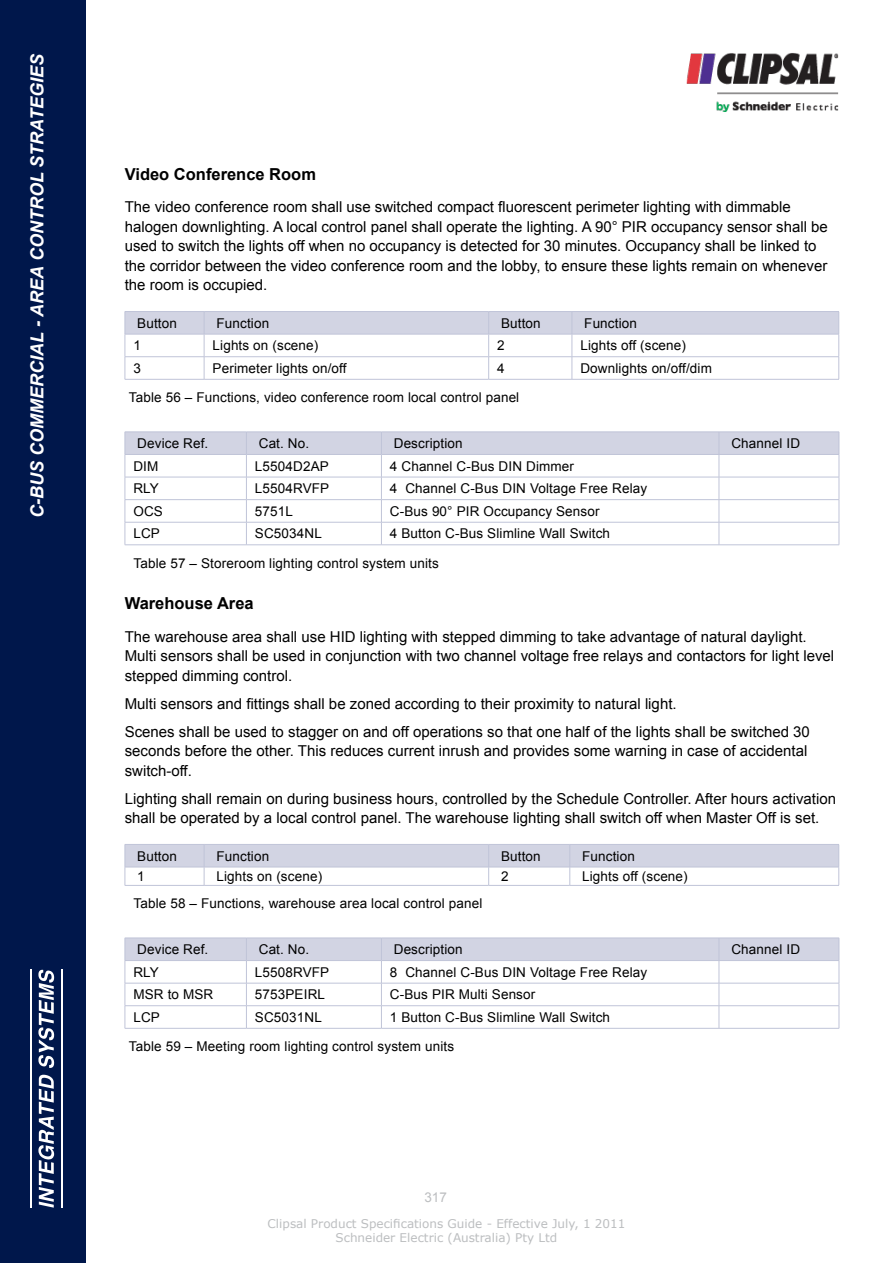
<style>
.page{position:relative;width:893px;height:1263px;background:#fff}
.page>*{position:absolute;margin:0;border:0;box-sizing:border-box;transform-origin:0 0}
.t1{font:italic 700 18px "Arial";letter-spacing:-.005em;color:#fff}
.t2{font:700 16.5px "Arial";color:#000}
.t3{font:15px/19.5px "Arial";color:#000}
.t4{font:13.5px/29.1px "Arial";letter-spacing:.01em;color:#000}
.t5{font:13.5px "Arial";color:#bcbec0}
.t6{font:12px/14.4px "Verdana";color:#bcbec0;text-align:center}
</style>
<div class="page">
<hr style="left:125px;top:311px;width:79px;height:1px;background:#c0c4d8">
<hr style="left:204px;top:311px;width:285px;height:1px;background:#c0c4d8">
<hr style="left:489px;top:311px;width:83px;height:1px;background:#c0c4d8">
<hr style="left:572px;top:311px;width:267px;height:1px;background:#c0c4d8">
<svg style="left:125px;top:312px;width:714px;height:67px"></svg>
<hr style="left:125px;top:379px;width:79px;height:1px;background:#c0c4d8">
<hr style="left:204px;top:379px;width:285px;height:1px;background:#c0c4d8">
<hr style="left:489px;top:379px;width:83px;height:1px;background:#c0c4d8">
<hr style="left:572px;top:379px;width:267px;height:1px;background:#c0c4d8">
<svg style="left:125px;top:432px;width:715px;height:113px"></svg>
<hr style="left:125px;top:544px;width:121px;height:1px;background:#c0c4d8">
<hr style="left:246px;top:544px;width:135px;height:1px;background:#c0c4d8">
<hr style="left:381px;top:544px;width:338px;height:1px;background:#c0c4d8">
<hr style="left:719px;top:544px;width:120px;height:1px;background:#c0c4d8">
<hr style="left:125px;top:885px;width:79px;height:1px;background:#c0c4d8">
<hr style="left:204px;top:885px;width:285px;height:1px;background:#c0c4d8">
<hr style="left:489px;top:885px;width:81px;height:1px;background:#c0c4d8">
<hr style="left:570px;top:885px;width:269px;height:1px;background:#c0c4d8">
<svg style="left:125px;top:844px;width:714px;height:41px"></svg>
<hr style="left:125px;top:867px;width:79px;height:1px;background:#c0c4d8">
<hr style="left:204px;top:867px;width:285px;height:1px;background:#c0c4d8">
<hr style="left:489px;top:867px;width:81px;height:1px;background:#c0c4d8">
<hr style="left:570px;top:867px;width:269px;height:1px;background:#c0c4d8">
<svg style="left:125px;top:938px;width:715px;height:90px"></svg>
<hr style="left:125px;top:1028px;width:121px;height:1px;background:#c0c4d8">
<hr style="left:246px;top:1028px;width:135px;height:1px;background:#c0c4d8">
<hr style="left:381px;top:1028px;width:338px;height:1px;background:#c0c4d8">
<hr style="left:719px;top:1028px;width:120px;height:1px;background:#c0c4d8">
<img style="left:686px;top:53px;width:153px;height:59px">
<div style="left:0;top:0;width:85px;height:1263px;background:#00174b"></div>
<svg style="left:38px;top:1075px;width:16px;height:133px"></svg>
<svg style="left:38px;top:970px;width:16px;height:98px"></svg>
<hr style="left:30px;top:970px;width:2px;height:238px;background:#fff">
<hr style="left:61px;top:970px;width:2px;height:238px;background:#fff">
<p class="t1" style="left:25px;top:518px;width:465px;rotate:-90deg">c-bus commercial - Area Control Strategies</p>
<p class="t2" style="left:125px;top:163px;width:193px">Video Conference Room</p>
<p class="t3" style="left:125px;top:197px;width:705px">The video conference room shall use switched compact fluorescent perimeter lighting with dimmable halogen downlighting. A local control panel shall operate the lighting. A 90° PIR occupancy sensor shall be used to switch the lights off when no occupancy is detected for 30 minutes. Occupancy shall be linked to the corridor between the video conference room and the lobby, to ensure these lights remain on whenever the room is occupied.</p>
<p class="t4" style="left:137px;top:309px;width:41px">Button</p>
<p class="t4" style="left:216px;top:309px;width:54px">Function</p>
<p class="t4" style="left:501px;top:309px;width:41px">Button</p>
<p class="t4" style="left:584px;top:309px;width:54px">Function</p>
<p class="t4" style="left:133px;top:331px;width:9px">1</p>
<p class="t4" style="left:213px;top:331px;width:107px">Lights on (scene)</p>
<p class="t4" style="left:497px;top:331px;width:9px">2</p>
<p class="t4" style="left:580px;top:331px;width:107px">Lights off (scene)</p>
<p class="t4" style="left:133px;top:354px;width:9px">3</p>
<p class="t4" style="left:213px;top:354px;width:136px">Perimeter lights on/off</p>
<p class="t4" style="left:497px;top:354px;width:9px">4</p>
<p class="t4" style="left:580px;top:354px;width:133px">Downlights on/off/dim</p>
<p class="t4" style="left:129px;top:383px;width:392px">Table 56 – Functions, video conference room local control panel</p>
<p class="t4" style="left:137px;top:429px;width:73px">Device Ref.</p>
<p class="t4" style="left:259px;top:429px;width:52px">Cat. No.</p>
<p class="t4" style="left:394px;top:429px;width:70px">Description</p>
<p class="t4" style="left:731px;top:429px;width:70px">Channel ID</p>
<p class="t4" style="left:133px;top:451px;width:27px">DIM</p>
<p class="t4" style="left:255px;top:451px;width:75px">L5504D2AP</p>
<p class="t4" style="left:390px;top:451px;width:186px">4 Channel C-Bus DIN Dimmer</p>
<p class="t4" style="left:133px;top:474px;width:27px">RLY</p>
<p class="t4" style="left:255px;top:474px;width:76px">L5504RVFP</p>
<p class="t4" style="left:390px;top:474px;width:259px">4 Channel C-Bus DIN Voltage Free Relay</p>
<p class="t4" style="left:133px;top:497px;width:31px">OCS</p>
<p class="t4" style="left:255px;top:497px;width:40px">5751L</p>
<p class="t4" style="left:390px;top:497px;width:211px">C-Bus 90° PIR Occupancy Sensor</p>
<p class="t4" style="left:133px;top:519px;width:28px">LCP</p>
<p class="t4" style="left:255px;top:519px;width:68px">SC5034NL</p>
<p class="t4" style="left:134px;top:519px;width:478px;text-indent:256px">4 Button C-Bus Slimline Wall Switch<br>Table 57 – Storeroom lighting control system units</p>
<p class="t2" style="left:125px;top:593px;width:130px">Warehouse Area</p>
<p class="t3" style="left:125px;top:627px;width:711px">The warehouse area shall use HID lighting with stepped dimming to take advantage of natural daylight.<br>Multi sensors shall be used in conjunction with two channel voltage free relays and contactors for light level stepped dimming control.</p>
<p class="t3" style="left:125px;top:689px;width:687px;line-height:28px">Multi sensors and fittings shall be zoned according to their proximity to natural light.<br>Scenes shall be used to stagger on and off operations so that one half of the lights shall be switched 30</p>
<p class="t3" style="left:125px;top:741px;width:684px">seconds before the other. This reduces current inrush and provides some warning in case of accidental switch-off.</p>
<p class="t3" style="left:125px;top:789px;width:713px">Lighting shall remain on during business hours, controlled by the Schedule Controller. After hours activation shall be operated by a local control panel. The warehouse lighting shall switch off when Master Off is set.</p>
<p class="t4" style="left:137px;top:841px;width:41px">Button</p>
<p class="t4" style="left:216px;top:841px;width:54px">Function</p>
<p class="t4" style="left:501px;top:841px;width:41px">Button</p>
<p class="t4" style="left:582px;top:841px;width:54px">Function</p>
<p class="t4" style="left:137px;top:862px;width:9px">1</p>
<p class="t4" style="left:216px;top:862px;width:107px">Lights on (scene)</p>
<p class="t4" style="left:501px;top:862px;width:9px">2</p>
<p class="t4" style="left:582px;top:862px;width:107px">Lights off (scene)</p>
<p class="t4" style="left:134px;top:889px;width:350px">Table 58 – Functions, warehouse area local control panel</p>
<p class="t4" style="left:137px;top:935px;width:73px">Device Ref.</p>
<p class="t4" style="left:259px;top:935px;width:52px">Cat. No.</p>
<p class="t4" style="left:394px;top:935px;width:70px">Description</p>
<p class="t4" style="left:731px;top:935px;width:70px">Channel ID</p>
<p class="t4" style="left:133px;top:957px;width:27px">RLY</p>
<p class="t4" style="left:255px;top:957px;width:76px">L5508RVFP</p>
<p class="t4" style="left:390px;top:957px;width:259px">8 Channel C-Bus DIN Voltage Free Relay</p>
<p class="t4" style="left:133px;top:980px;width:81px">MSR to MSR</p>
<p class="t4" style="left:255px;top:980px;width:72px">5753PEIRL</p>
<p class="t4" style="left:390px;top:980px;width:147px">C-Bus PIR Multi Sensor</p>
<p class="t4" style="left:133px;top:1003px;width:28px">LCP</p>
<p class="t4" style="left:255px;top:1003px;width:68px">SC5031NL</p>
<p class="t4" style="left:129px;top:1003px;width:483px;text-indent:261px">1 Button C-Bus Slimline Wall Switch<br>Table 59 – Meeting room lighting control system units</p>
<p class="t5" style="left:424px;top:1188px;width:24px">317</p>
<p class="t6" style="left:268px;top:1216px;width:359px">Clipsal Product Specifications Guide - Effective July, 1 2011<br>Schneider Electric (Australia) Pty Ltd</p>
</div>
